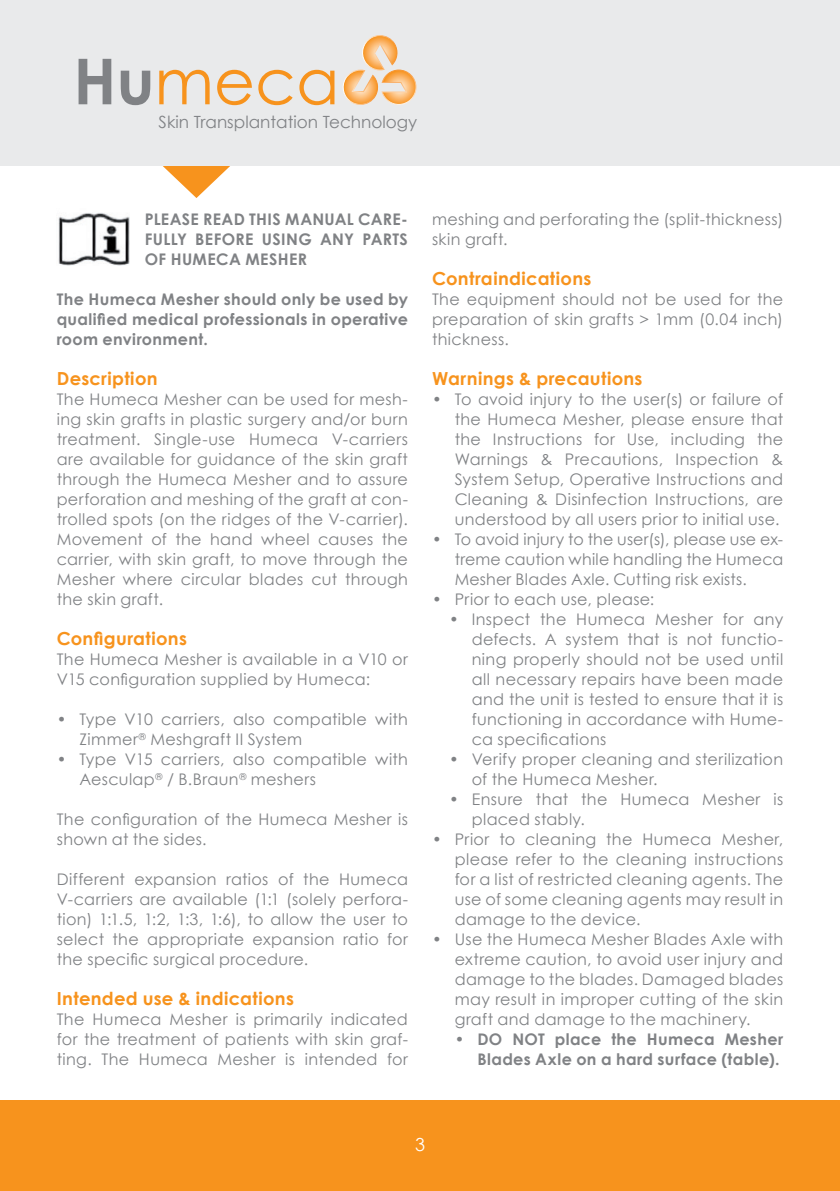
<style>
.page{position:relative;width:840px;height:1191px;background:#fff}
.page>*{position:absolute;margin:0;border:0;box-sizing:border-box;transform-origin:0 0}
.t1{font:63.2px "Century Gothic";color:#f7931d}
.t2{font:35.2px "Century Gothic";color:#f58e23}
.t3{font:700 18px "Century Gothic";letter-spacing:.02em;color:#f7931d}
.t4{font:18px "Century Gothic";color:#fff}
.t5{font:16.8px "Century Gothic";color:#808285}
.t6{font:16px/20px "Century Gothic";letter-spacing:.02em;color:#808285;text-align:justify}
.t7{font:700 16px/20px "Century Gothic";letter-spacing:.02em;color:#808285;text-align:justify}
.s1{font-weight:700;color:#808285}
.s2{font-weight:700;color:#919398}
</style>
<div class="page">
<svg style="left:163px;top:166px;width:67px;height:32px"></svg>
<div style="left:0;top:0;width:839px;height:166px;background:#e9eaeb"></div>
<svg style="left:343px;top:35px;width:73px;height:70px"></svg>
<img style="left:58px;top:213px;width:72px;height:53px">
<div style="left:0;top:1100px;width:839px;height:91px;background:#f7931d"></div>
<p class="t1" style="left:73px;top:43px;width:267px"><span class="s1">Hu</span>meca</p>
<p class="t2" style="left:70px;top:80px;width:149px"><span class="s2">Hu</span>meca</p>
<p class="t5" style="left:158px;top:112px;width:260px">Skin Transplantation Technology</p>
<p class="t7" style="left:145px;top:208px;width:264px">PLEASE READ THIS MANUAL CARE-FULLY BEFORE USING ANY PARTS OF HUMECA MESHER</p>
<p class="t7" style="left:57px;top:288px;width:352px">The Humeca Mesher should only be used by qualified medical professionals in operative room environment.</p>
<p class="t3" style="left:57px;top:364px;width:102px">Description</p>
<p class="t6" style="left:57px;top:389px;width:352px">The Humeca Mesher can be used for mesh&shy;ing skin grafts in plastic surgery and/or burn treatment. Single-use Humeca V-carriers are available for guidance of the skin graft through the Humeca Mesher and to assure perforation and meshing of the graft at con&shy;trolled spots (on the ridges of the V-carrier).<br>Movement of the hand wheel causes the carrier, with skin graft, to move through the Mesher where circular blades cut through the skin graft.</p>
<p class="t3" style="left:57px;top:624px;width:132px">Configurations</p>
<p class="t6" style="left:57px;top:649px;width:352px">The Humeca Mesher is available in a V10 or<br>V15 configuration supplied by Humeca:</p>
<p class="t6" style="left:79px;top:709px;width:330px;text-indent:-23px">• Type V10 carriers, also compatible with<br>Zimmer<sup>®</sup> Meshgraft II System</p>
<p class="t6" style="left:79px;top:749px;width:330px;text-indent:-23px">• Type V15 carriers, also compatible with<br>Aesculap<sup>®</sup> / B.Braun<sup>®</sup> meshers</p>
<p class="t6" style="left:57px;top:809px;width:352px">The configuration of the Humeca Mesher is shown at the sides.</p>
<p class="t6" style="left:57px;top:869px;width:352px">Different expansion ratios of the Humeca V-carriers are available (1:1 (solely perfora&shy;tion) 1:1.5, 1:2, 1:3, 1:6), to allow the user to select the appropriate expansion ratio for the specific surgical procedure.</p>
<p class="t3" style="left:57px;top:984px;width:238px">Intended use &amp; indications</p>
<p class="t6" style="left:57px;top:1009px;width:352px">The Humeca Mesher is primarily indicated for the treatment of patients with skin graf&shy;ting. The Humeca Mesher is intended for</p>
<p class="t6" style="left:432px;top:209px;width:352px">meshing and perforating the (split-thickness) skin graft.</p>
<p class="t3" style="left:432px;top:264px;width:161px">Contraindications</p>
<p class="t6" style="left:432px;top:289px;width:352px">The equipment should not be used for the preparation of skin grafts &gt; 1mm (0.04 inch) thickness.</p>
<p class="t3" style="left:432px;top:364px;width:212px">Warnings &amp; precautions</p>
<p class="t6" style="left:454px;top:389px;width:330px;text-indent:-23px">• To avoid injury to the user(s) or failure of the Humeca Mesher, please ensure that the Instructions for Use, including the Warnings &amp; Precautions, Inspection &amp; System Setup, Operative Instructions and Cleaning &amp; Disinfection Instructions, are understood by all users prior to initial use.</p>
<p class="t6" style="left:454px;top:529px;width:330px;text-indent:-23px">• To avoid injury to the user(s), please use ex&shy;treme caution while handling the Humeca Mesher Blades Axle. Cutting risk exists.</p>
<p class="t6" style="left:432px;top:589px;width:224px">• Prior to each use, please:</p>
<p class="t6" style="left:471px;top:609px;width:313px;text-indent:-23px">• Inspect the Humeca Mesher for any defects. A system that is not functio&shy;ning properly should not be used until all necessary repairs have been made and the unit is tested to ensure that it is functioning in accordance with Hume&shy;ca specifications</p>
<p class="t6" style="left:471px;top:749px;width:313px;text-indent:-23px">• Verify proper cleaning and sterilization of the Humeca Mesher.</p>
<p class="t6" style="left:471px;top:789px;width:313px;text-indent:-23px">• Ensure that the Humeca Mesher is placed stably.</p>
<p class="t6" style="left:454px;top:829px;width:330px;text-indent:-23px">• Prior to cleaning the Humeca Mesher, please refer to the cleaning instructions for a list of restricted cleaning agents. The use of some cleaning agents may result in damage to the device.</p>
<p class="t6" style="left:454px;top:929px;width:330px;text-indent:-23px">• Use the Humeca Mesher Blades Axle with extreme caution, to avoid user injury and damage to the blades. Damaged blades may result in improper cutting of the skin graft and damage to the machinery.</p>
<p class="t7" style="left:454px;top:1028px;width:330px;text-align:right">• DO NOT place the Humeca Mesher<br>Blades Axle on a hard surface (table).</p>
<p class="t4" style="left:415px;top:1131px;width:11px">3</p>
</div>
